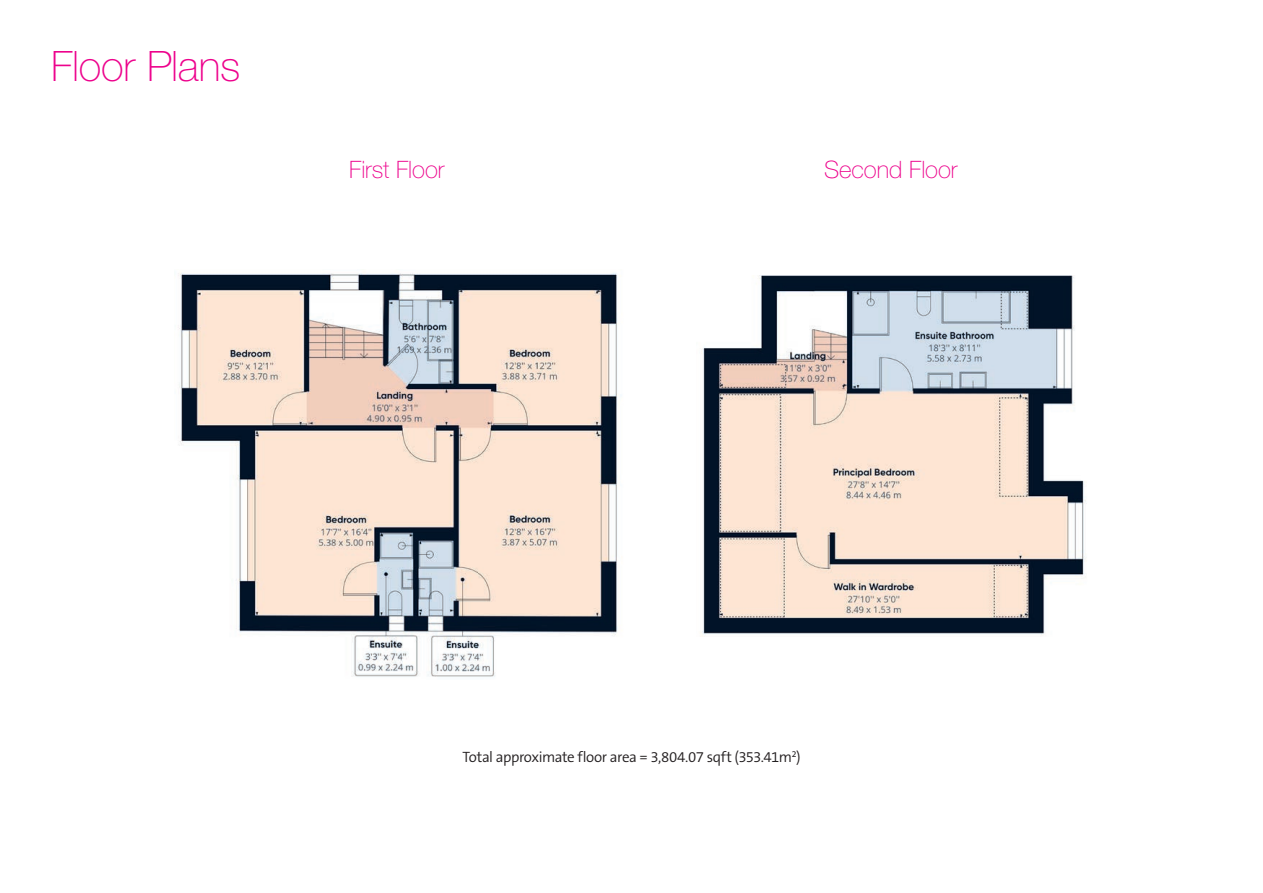
<style>
.page{position:relative;width:1263px;height:893px;background:#fff}
.page>*{position:absolute;margin:0;border:0;box-sizing:border-box;transform-origin:0 0}
.t1{font:100 42px "Helvetica Neue LT Std";letter-spacing:-.01em;color:#ed028c}
.t2{font:100 24px "Helvetica Neue LT Std";letter-spacing:-.005em;color:#ed028c}
.t3{font:300 15px "The Sans B4";letter-spacing:-.025em;color:#231f20}
</style>
<div class="page">
<img style="left:178px;top:273px;width:440px;height:404px">
<img style="left:700px;top:275px;width:386px;height:362px">
<h1 class="t1" style="left:51px;top:42px;width:191px">Floor Plans</h1>
<h2 class="t2" style="left:349px;top:156px;width:97px">First Floor</h2>
<h2 class="t2" style="left:824px;top:156px;width:135px">Second Floor</h2>
<p class="t3" style="left:462px;top:749px;width:340px">Total approximate floor area = 3,804.07 sqft (353.41m<sup>2</sup>)</p>
</div>
